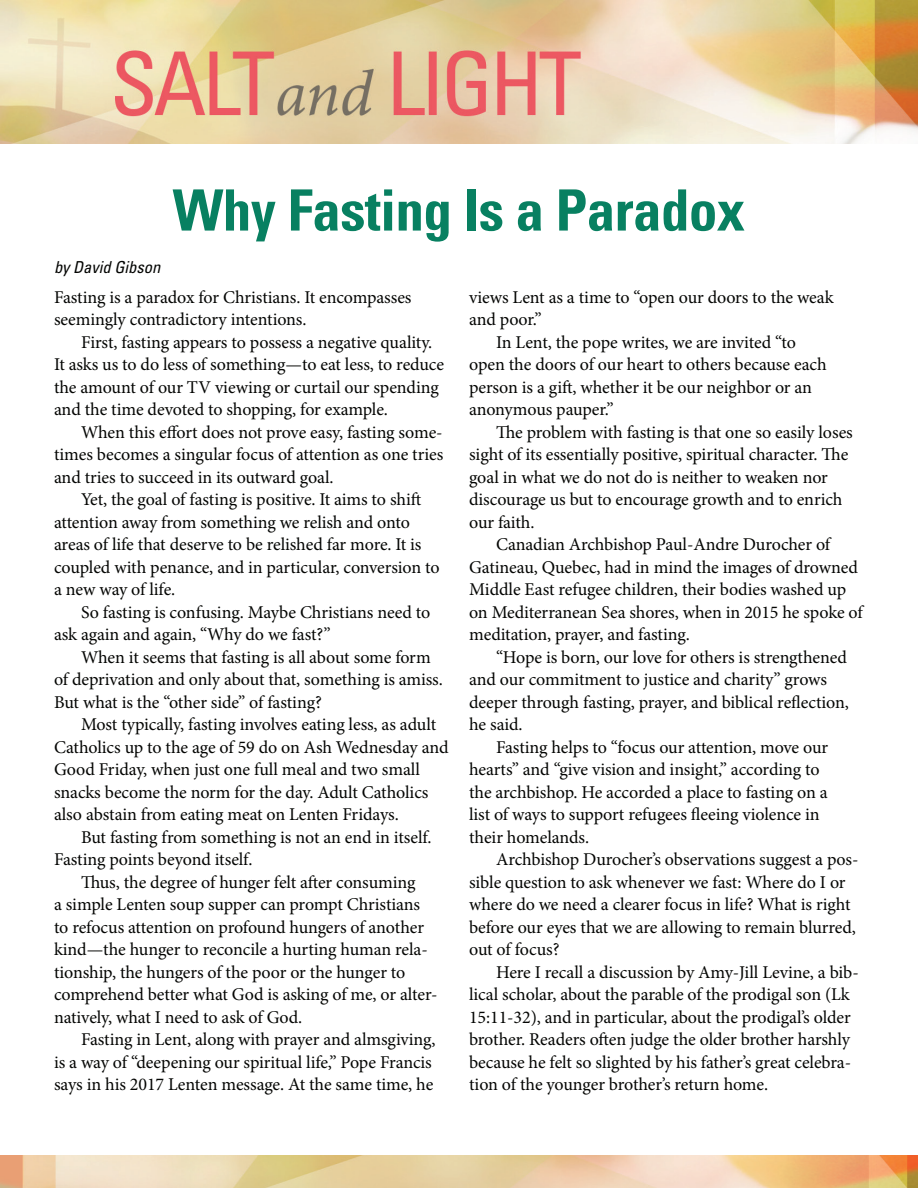
<style>
.page{position:relative;width:918px;height:1188px;background:#fff}
.page>*{position:absolute;margin:0;border:0;box-sizing:border-box;transform-origin:0 0}
.t1{font:700 condensed 57px "Univers LT Std";letter-spacing:-.01em;color:#088061}
.t2{font:18px/22.5px "Minion Pro";letter-spacing:-.01em;color:#040503}
.t3{font:italic condensed 16.5px "Univers LT Std";color:#040503}
</style>
<div class="page">
<img style="left:0;top:1156px;width:918px;height:32px">
<img style="left:0;top:0;width:918px;height:144px">
<h1 class="t1" style="left:173px;top:175px;width:574px">Why Fasting Is a Paradox</h1>
<p class="t3" style="left:54px;top:257px;width:108px">by David Gibson</p>
<p class="t2" style="left:54px;top:286px;width:359px">Fasting is a paradox for Christians. It encompasses seemingly contradictory intentions.</p>
<p class="t2" style="left:54px;top:331px;width:392px;text-indent:27px">First, fasting appears to possess a negative quality.<br>It asks us to do less of something—to eat less, to reduce the amount of our TV viewing or curtail our spending and the time devoted to shopping, for example.</p>
<p class="t2" style="left:54px;top:421px;width:391px;text-align:justify;text-indent:27px">When this effort does not prove easy, fasting some&shy;times becomes a singular focus of attention as one tries and tries to succeed in its outward goal.</p>
<p class="t2" style="left:54px;top:488px;width:387px;text-indent:27px">Yet, the goal of fasting is positive. It aims to shift attention away from something we relish and onto areas of life that deserve to be relished far more. It is coupled with penance, and in particular, conversion to a new way of life.</p>
<p class="t2" style="left:54px;top:601px;width:378px;text-indent:27px">So fasting is confusing. Maybe Christians need to ask again and again, “Why do we fast?”</p>
<p class="t2" style="left:54px;top:646px;width:390px;text-indent:27px">When it seems that fasting is all about some form of deprivation and only about that, something is amiss.<br>But what is the “other side” of fasting?</p>
<p class="t2" style="left:54px;top:713px;width:396px;text-indent:27px">Most typically, fasting involves eating less, as adult Catholics up to the age of 59 do on Ash Wednesday and Good Friday, when just one full meal and two small snacks become the norm for the day. Adult Catholics also abstain from eating meat on Lenten Fridays.</p>
<p class="t2" style="left:54px;top:826px;width:379px;text-indent:27px">But fasting from something is not an end in itself.<br>Fasting points beyond itself.</p>
<p class="t2" style="left:54px;top:871px;width:385px;text-indent:27px">Thus, the degree of hunger felt after consuming<br>a simple Lenten soup supper can prompt Christians to refocus attention on profound hungers of another kind—the hunger to reconcile a hurting human rela&shy;tionship, the hungers of the poor or the hunger to comprehend better what God is asking of me, or alter&shy;natively, what I need to ask of God.</p>
<p class="t2" style="left:54px;top:1028px;width:383px;text-indent:27px">Fasting in Lent, along with prayer and almsgiving, is a way of “deepening our spiritual life,” Pope Francis says in his 2017 Lenten message. At the same time, he</p>
<p class="t2" style="left:469px;top:286px;width:366px">views Lent as a time to “open our doors to the weak</p>
<p class="t2" style="left:469px;top:308px;width:74px">and poor.”</p>
<p class="t2" style="left:496px;top:331px;width:301px">In Lent, the pope writes, we are invited “to</p>
<p class="t2" style="left:469px;top:353px;width:359px">open the doors of our heart to others because each</p>
<p class="t2" style="left:469px;top:376px;width:344px">person is a gift, whether it be our neighbor or an</p>
<p class="t2" style="left:469px;top:398px;width:146px">anonymous pauper.”</p>
<p class="t2" style="left:496px;top:421px;width:358px">The problem with fasting is that one so easily loses</p>
<p class="t2" style="left:469px;top:443px;width:381px">sight of its essentially positive, spiritual character. The</p>
<p class="t2" style="left:469px;top:466px;width:360px">goal in what we do not do is neither to weaken nor</p>
<p class="t2" style="left:469px;top:488px;width:375px">discourage us but to encourage growth and to enrich</p>
<p class="t2" style="left:469px;top:511px;width:67px">our faith.</p>
<p class="t2" style="left:496px;top:533px;width:336px">Canadian Archbishop Paul-Andre Durocher of</p>
<p class="t2" style="left:469px;top:556px;width:390px">Gatineau, Quebec, had in mind the images of drowned</p>
<p class="t2" style="left:469px;top:578px;width:379px">Middle East refugee children, their bodies washed up</p>
<p class="t2" style="left:469px;top:601px;width:395px">on Mediterranean Sea shores, when in 2015 he spoke of</p>
<p class="t2" style="left:469px;top:623px;width:222px">meditation, prayer, and fasting.</p>
<p class="t2" style="left:496px;top:646px;width:352px">“Hope is born, our love for others is strengthened</p>
<p class="t2" style="left:469px;top:668px;width:359px">and our commitment to justice and charity” grows</p>
<p class="t2" style="left:469px;top:691px;width:381px">deeper through fasting, prayer, and biblical reflection,</p>
<p class="t2" style="left:469px;top:713px;width:55px">he said.</p>
<p class="t2" style="left:496px;top:736px;width:334px">Fasting helps to “focus our attention, move our</p>
<p class="t2" style="left:469px;top:758px;width:352px">hearts” and “give vision and insight,” according to</p>
<p class="t2" style="left:469px;top:781px;width:360px">the archbishop. He accorded a place to fasting on a</p>
<p class="t2" style="left:469px;top:803px;width:352px">list of ways to support refugees fleeing violence in</p>
<p class="t2" style="left:469px;top:826px;width:122px">their homelands.</p>
<p class="t2" style="left:496px;top:848px;width:364px">Archbishop Durocher’s observations suggest a pos-</p>
<p class="t2" style="left:469px;top:871px;width:378px">sible question to ask whenever we fast: Where do I or</p>
<p class="t2" style="left:469px;top:893px;width:383px">where do we need a clearer focus in life? What is right</p>
<p class="t2" style="left:469px;top:916px;width:388px">before our eyes that we are allowing to remain blurred,</p>
<p class="t2" style="left:469px;top:938px;width:92px">out of focus?</p>
<p class="t2" style="left:496px;top:961px;width:364px">Here I recall a discussion by Amy-Jill Levine, a bib-</p>
<p class="t2" style="left:469px;top:983px;width:382px">lical scholar, about the parable of the prodigal son (Lk</p>
<p class="t2" style="left:469px;top:1006px;width:383px">15:11-32), and in particular, about the prodigal’s older</p>
<p class="t2" style="left:469px;top:1028px;width:383px">brother. Readers often judge the older brother harshly</p>
<p class="t2" style="left:469px;top:1051px;width:384px">because he felt so slighted by his father’s great celebra-</p>
<p class="t2" style="left:469px;top:1073px;width:301px">tion of the younger brother’s return home.</p>
</div>
